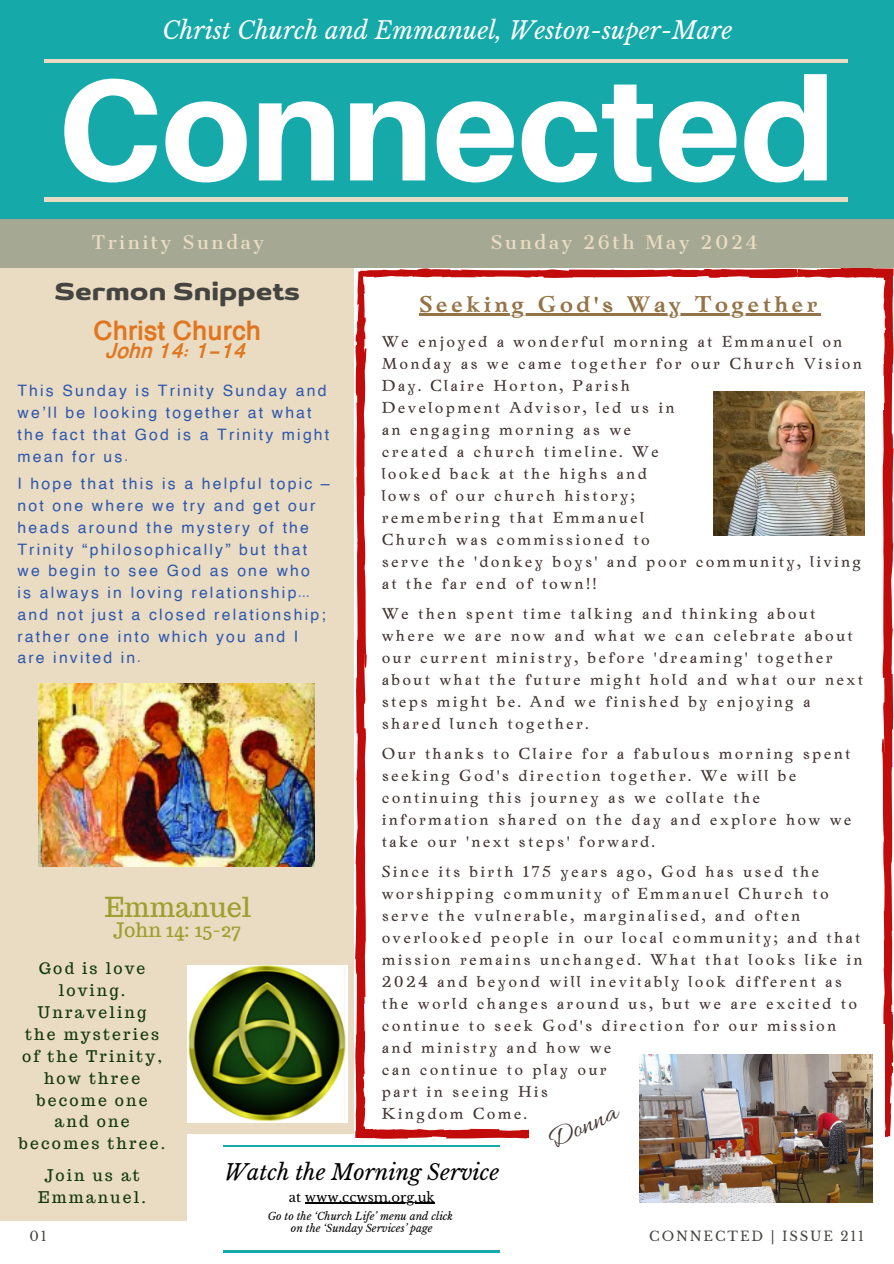
<style>
.page{position:relative;width:894px;height:1264px;background:#fff}
.page>*{position:absolute;margin:0;border:0;box-sizing:border-box;transform-origin:0 0}
.t1{font:800 144.6px "Aileron";color:#fff}
.t2{font:30px "Allura";color:#413331}
.t3{font:27px "Dumondi Bo Ex";color:#444440}
.t4{font:700 27px "XM Traffic";color:#e07620}
.t5{font:27px "Trocchi";color:#9e9f2e}
.t6{font:italic 24px "Libre Baskerville";color:#fff}
.t7{font:700 22.5px "Zenaida";letter-spacing:.14em;color:#947447}
.t8{font:italic 21.6px "Libre Baskerville";color:#000}
.t9{font:italic 700 21px "XM Traffic";color:#e07620}
.t10{font:19.5px "Trocchi";color:#9e9f2e}
.t11{font:18px "Cantata One";letter-spacing:.14em;color:#eadcc2}
.t12{font:15.75px/22px "Zenaida";letter-spacing:.14em;color:#413331}
.t13{font:15.75px/21.8px "XM Traffic";letter-spacing:.14em;color:#2d57af}
.t14{font:15.75px/21.9px "Trocchi";letter-spacing:.14em;color:#13390f;text-align:center}
.t15{font:13.2px "Libre Baskerville";letter-spacing:.14em;color:#444440}
.t16{font:13.2px "Libre Baskerville";color:#000}
.t17{font:italic 10.5px "Libre Baskerville";color:#000}
</style>
<div class="page">
<div style="left:0;top:0;width:893px;height:219px;background:#15a9a9"></div>
<hr style="left:45px;top:59px;width:802px;height:4px;background:#eadcc2">
<hr style="left:45px;top:198px;width:802px;height:3px;background:#eadcc2">
<div style="left:0;top:1127px;width:187px;height:93px;background:#eadcc2"></div>
<div style="left:0;top:267px;width:354px;height:866px;background:#eadcc2"></div>
<div style="left:0;top:219px;width:893px;height:49px;background:#a5a994"></div>
<img style="left:39px;top:683px;width:276px;height:183px">
<img style="left:187px;top:965px;width:160px;height:157px">
<hr style="left:224px;top:1250px;width:275px;height:2px;background:#15a9a9">
<hr style="left:224px;top:1144px;width:275px;height:2px;background:#15a9a9">
<svg style="left:355px;top:268px;width:538px;height:870px"></svg>
<img style="left:529px;top:1024px;width:354px;height:179px">
<hr style="left:305px;top:1202px;width:129px;height:1px;background:#000">
<hr style="left:419px;top:313px;width:401px;height:2px;background:#947447">
<img style="left:713px;top:392px;width:151px;height:144px">
<img style="left:639px;top:1054px;width:233px;height:148px">
<h2 class="t6" style="left:162px;top:16px;width:571px">Christ Church and Emmanuel, Weston-super-Mare</h2>
<h5 class="t1" style="left:57px;top:40px;width:779px">Connected</h5>
<p class="t11" style="left:92px;top:231px;width:174px">Trinity Sunday</p>
<h2 class="t11" style="left:490px;top:231px;width:268px">Sunday 26th May 2024</h2>
<h6 class="t3" style="left:54px;top:275px;width:247px">Sermon Snippets</h6>
<p class="t4" style="left:93px;top:313px;width:169px">Christ Church</p>
<p class="t9" style="left:107px;top:336px;width:141px">John 14: 1-14</p>
<p class="t7" style="left:419px;top:289px;width:400px">Seeking God's Way Together</p>
<p class="t12" style="left:381px;top:330px;width:481px">We enjoyed a wonderful morning at Emmanuel on<br>Monday as we came together for our Church Vision<br>Day. Claire Horton, Parish</p>
<p class="t12" style="left:381px;top:396px;width:294px">Development Advisor, led us in</p>
<p class="t12" style="left:381px;top:418px;width:251px">an engaging morning as we</p>
<p class="t12" style="left:381px;top:440px;width:279px">created a church timeline. We</p>
<p class="t12" style="left:381px;top:462px;width:267px">looked back at the highs and</p>
<p class="t12" style="left:381px;top:484px;width:255px">lows of our church history;</p>
<p class="t12" style="left:381px;top:506px;width:264px">remembering that Emmanuel</p>
<p class="t12" style="left:381px;top:528px;width:269px">Church was commissioned to</p>
<p class="t12" style="left:381px;top:550px;width:481px">serve the 'donkey boys' and poor community, living at the far end of town!!</p>
<p class="t12" style="left:381px;top:602px;width:483px">We then spent time talking and thinking about where we are now and what we can celebrate about our current ministry, before 'dreaming' together about what the future might hold and what our next steps might be. And we finished by enjoying a shared lunch together.</p>
<p class="t12" style="left:381px;top:742px;width:471px">Our thanks to Claire for a fabulous morning spent seeking God's direction together. We will be continuing this journey as we collate the information shared on the day and explore how we take our 'next steps' forward.</p>
<p class="t12" style="left:381px;top:860px;width:482px">Since its birth 175 years ago, God has used the worshipping community of Emmanuel Church to serve the vulnerable, marginalised, and often overlooked people in our local community; and that mission remains unchanged. What that looks like in 2024 and beyond will inevitably look different as the world changes around us, but we are excited to continue to seek God's direction for our mission and ministry and how we</p>
<p class="t12" style="left:381px;top:1058px;width:227px">can continue to play our</p>
<h3 class="t12" style="left:381px;top:1080px;width:168px">part in seeing His</h3>
<p class="t12" style="left:381px;top:1102px;width:147px">Kingdom Come.</p>
<p class="t2" style="left:541px;top:1126px;width:76px;rotate:-25deg">Donna</p>
<p class="t13" style="left:17px;top:381px;width:313px">This Sunday is Trinity Sunday and we’ll be looking together at what the fact that God is a Trinity might mean for us.</p>
<p class="t13" style="left:17px;top:474px;width:313px">I hope that this is a helpful topic – not one where we try and get our heads around the mystery of the<br>Trinity “philosophically” but that</p>
<h4 class="t13" style="left:17px;top:561px;width:294px">we begin to see God as one who</h4>
<p class="t13" style="left:17px;top:582px;width:310px">is always in loving relationship… and not just a closed relationship; rather one into which you and I</p>
<p class="t13" style="left:17px;top:648px;width:125px">are invited in.</p>
<p class="t5" style="left:105px;top:889px;width:148px">Emmanuel</p>
<p class="t10" style="left:113px;top:916px;width:129px">John 14: 15-27</p>
<p class="t14" style="left:19px;top:957px;width:148px">God is love loving.<br>Unraveling<br>the mysteries of the Trinity, how three become one and one becomes three.</p>
<h3 class="t14" style="left:38px;top:1164px;width:109px">Join us at<br>Emmanuel.</h3>
<p class="t8" style="left:224px;top:1158px;width:276px">Watch the Morning Service</p>
<p class="t16" style="left:289px;top:1189px;width:147px">at www.ccwsm.org.uk</p>
<p class="t17" style="left:268px;top:1209px;width:187px">Go to the ‘Church Life’ menu and click</p>
<p class="t17" style="left:291px;top:1221px;width:143px">on the ‘Sunday Services’ page</p>
<p class="t15" style="left:29px;top:1228px;width:19px">01</p>
<p class="t15" style="left:649px;top:1228px;width:216px">CONNECTED | ISSUE 211</p>
</div>
